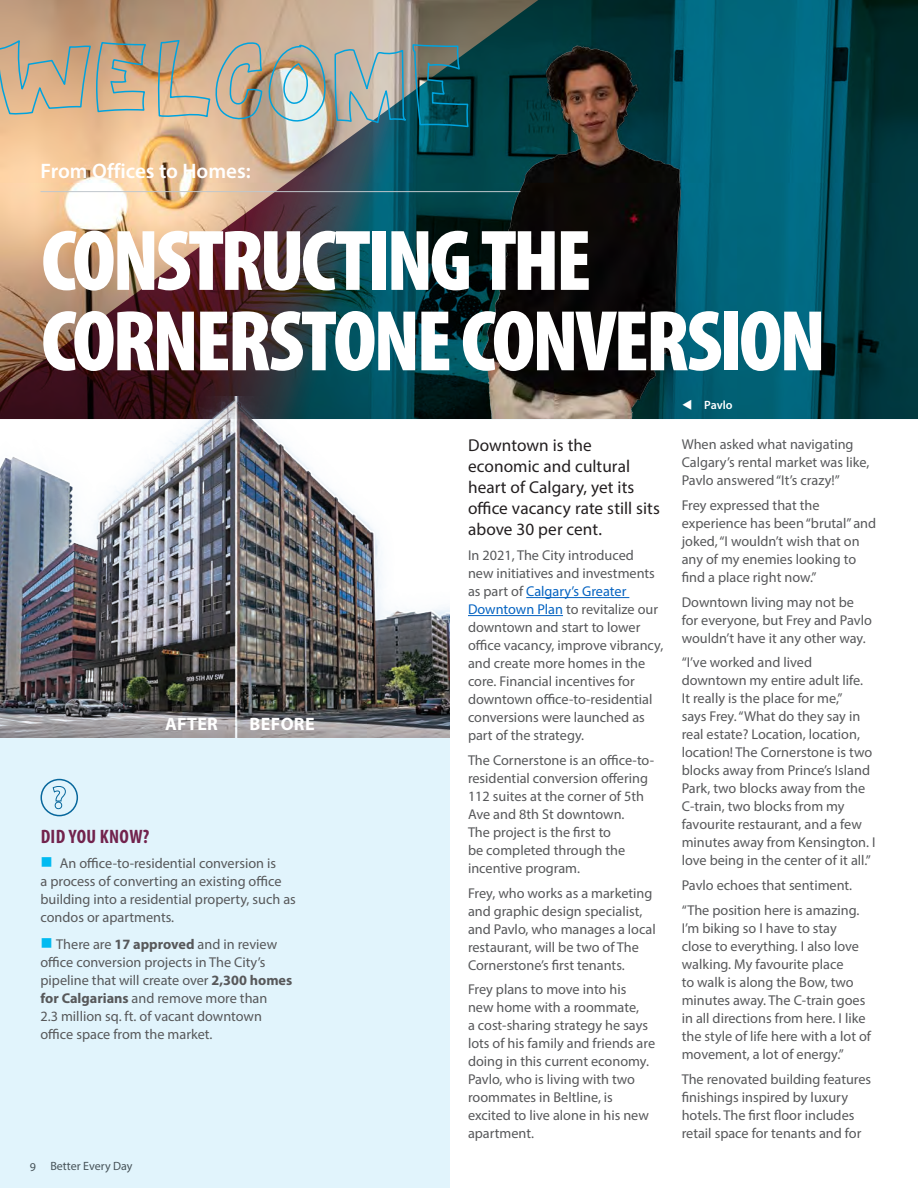
<style>
.page{position:relative;width:918px;height:1188px;background:#fff}
.page>*{position:absolute;margin:0;border:0;box-sizing:border-box;transform-origin:0 0}
.NEW_HEADLINE{font:900 condensed 87px/80.4px "Myriad Pro";letter-spacing:-.04em;color:#fff}
.SUBHEAD{font:600 21px "Myriad Pro";color:#fff}
.DID_YOU_KNOW{font:700 condensed 19.5px "Myriad Pro";letter-spacing:.02em;color:#72234d}
.t1{font:700 18px "Myriad Pro";letter-spacing:.02em;color:#fff}
.NEW_INTRO{font:17.25px/21px "Myriad Pro";color:#231f20}
.BODY_COPY{font:14.25px/18px "Myriad Pro";color:#57585a}
.t2{font:12px "Myriad Pro";color:#475359}
.BODY_COPY-2{font:600 12px "Myriad Pro";letter-spacing:-.005em;color:#fff}
.s1{color:#00baf1}
.s2{font-weight:700}
.s3{color:#0563c1}
</style>
<div class="page">
<div style="left:0;top:688px;width:450px;height:500px;background:#e1f4fc"></div>
<hr style="left:526px;top:597px;width:103px;height:1px;background:#0563c1">
<hr style="left:468px;top:615px;width:95px;height:1px;background:#0563c1">
<div style="left:40px;top:779px;width:38px;height:37px;border:2px solid #07679c;border-radius:50%"></div>
<svg style="left:52px;top:786px;width:14px;height:23px"></svg>
<img style="left:0;top:0;width:918px;height:419px">
<hr style="left:40px;top:191px;width:481px;height:1px;background:#c0c7cc">
<img style="left:0;top:38px;width:470px;height:90px">
<img style="left:0;top:396px;width:450px;height:341px">
<p class="SUBHEAD" style="left:40px;top:157px;width:212px">From Offices to Homes:</p>
<p class="NEW_HEADLINE" style="left:41px;top:218px;width:786px">CONSTRUCTING THE<br>CORNERSTONE CONVERSION</p>
<p class="t1" style="left:165px;top:712px;width:54px">AFTER</p>
<p class="t1" style="left:250px;top:712px;width:66px">BEFORE</p>
<p class="DID_YOU_KNOW" style="left:41px;top:824px;width:110px">DID YOU KNOW?</p>
<p class="BODY_COPY" style="left:40px;top:854px;width:257px"><span class="s1">■</span> An office-to-residential conversion is<br>a process of converting an existing office building into a residential property, such as condos or apartments.</p>
<p class="BODY_COPY" style="left:40px;top:935px;width:253px"><span class="s1">■</span> There are <span class="s2">17 approved</span> and in review office conversion projects in The City’s pipeline that will create over <span class="s2">2,300 homes for Calgarians</span> and remove more than<br>2.3 million sq. ft. of vacant downtown office space from the market.</p>
<p class="t2" style="left:30px;top:1159px;width:104px">9 Better Every Day</p>
<p class="NEW_INTRO" style="left:468px;top:435px;width:193px">Downtown is the economic and cultural heart of Calgary, yet its office vacancy rate still sits above 30 per cent.</p>
<p class="BODY_COPY" style="left:468px;top:546px;width:197px">In 2021, The City introduced<br>new initiatives and investments as part of <span class="s3">Calgary’s Greater<br>Downtown Plan</span> to revitalize our downtown and start to lower office vacancy, improve vibrancy, and create more homes in the core. Financial incentives for downtown office-to-residential conversions were launched as part of the strategy.</p>
<p class="BODY_COPY" style="left:468px;top:751px;width:188px">The Cornerstone is an office-to&shy;residential conversion offering<br>112 suites at the corner of 5th<br>Ave and 8th St downtown.<br>The project is the first to<br>be completed through the incentive program.</p>
<p class="BODY_COPY" style="left:468px;top:884px;width:189px">Frey, who works as a marketing and graphic design specialist, and Pavlo, who manages a local restaurant, will be two of The<br>Cornerstone’s first tenants.</p>
<p class="BODY_COPY" style="left:468px;top:980px;width:189px">Frey plans to move into his new home with a roommate,<br>a cost-sharing strategy he says lots of his family and friends are doing in this current economy.<br>Pavlo, who is living with two roommates in Beltline, is excited to live alone in his new apartment.</p>
<p class="BODY_COPY-2" style="left:682px;top:397px;width:52px">▼ Pavlo</p>
<p class="BODY_COPY" style="left:682px;top:435px;width:189px">When asked what navigating<br>Calgary’s rental market was like,<br>Pavlo answered “It’s crazy!”</p>
<p class="BODY_COPY" style="left:682px;top:496px;width:196px">Frey expressed that the experience has been “brutal” and joked, “I wouldn’t wish that on any of my enemies looking to find a place right now.”</p>
<p class="BODY_COPY" style="left:682px;top:593px;width:192px">Downtown living may not be for everyone, but Frey and Pavlo wouldn’t have it any other way.</p>
<p class="BODY_COPY" style="left:682px;top:653px;width:195px">“I’ve worked and lived downtown my entire adult life.<br>It really is the place for me,”<br>says Frey. “What do they say in real estate? Location, location, location! The Cornerstone is two blocks away from Prince’s Island<br>Park, two blocks away from the<br>C-train, two blocks from my favourite restaurant, and a few minutes away from Kensington. I love being in the center of it all.”</p>
<p class="BODY_COPY" style="left:682px;top:876px;width:172px">Pavlo echoes that sentiment.</p>
<p class="BODY_COPY" style="left:682px;top:901px;width:191px">“The position here is amazing.<br>I’m biking so I have to stay<br>close to everything. I also love walking. My favourite place<br>to walk is along the Bow, two minutes away. The C-train goes in all directions from here. I like the style of life here with a lot of movement, a lot of energy.”</p>
<p class="BODY_COPY" style="left:682px;top:1070px;width:191px">The renovated building features finishings inspired by luxury hotels. The first floor includes retail space for tenants and for</p>
</div>
